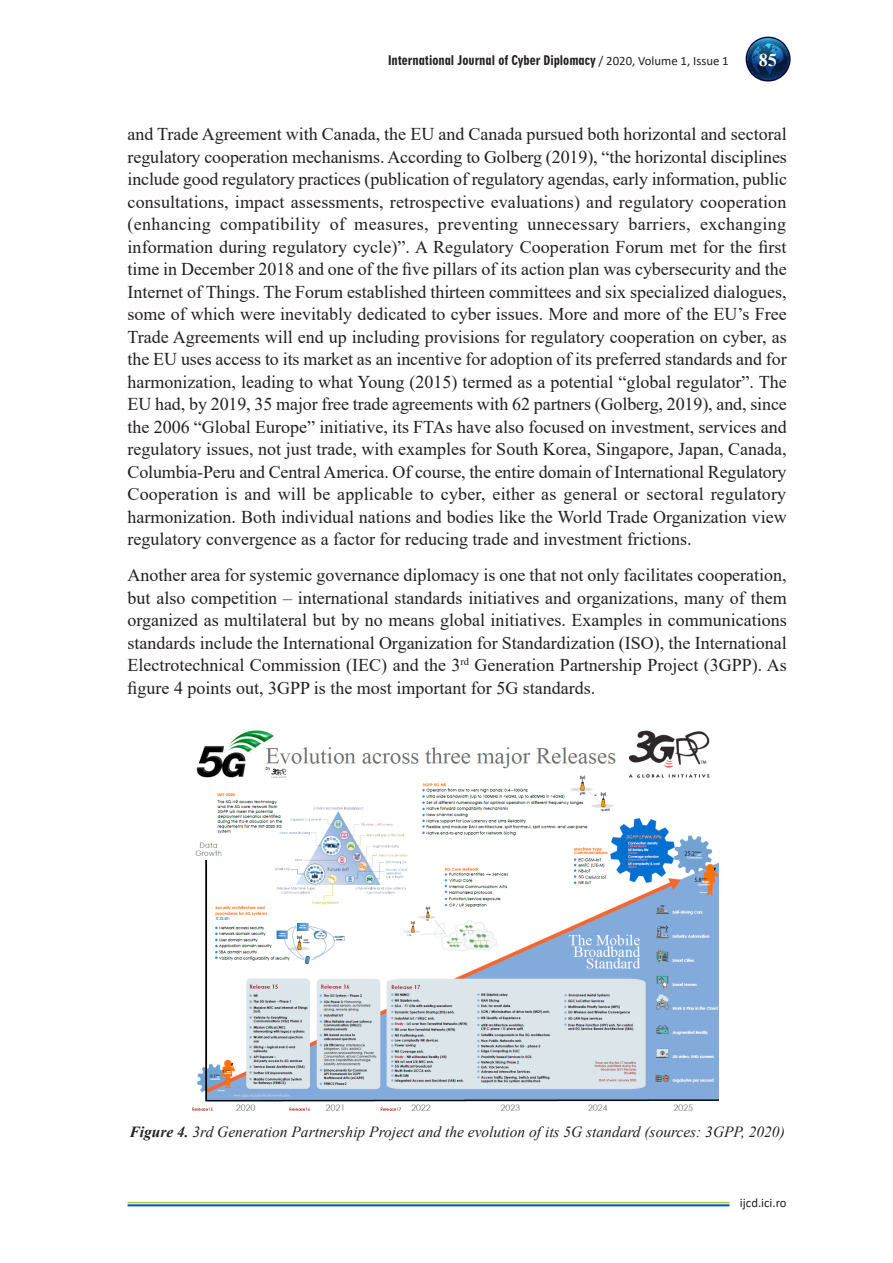
<style>
.page{position:relative;width:893px;height:1263px;background:#fff}
.page>*{position:absolute;margin:0;border:0;box-sizing:border-box;transform-origin:0 0}
.Body{font:18px/22.5px "Times New Roman";color:#231f20;text-align:justify}
.t1{font:700 18px "Times New Roman";color:#fff}
.Figure{font:italic 15.45px "Times New Roman";color:#231f20}
.t2{font:12.75px "Geometric 706 BT Black Condensed B";color:#231f20}
.t3{font:12.75px "Calibri";color:#231f20}
.s1{font-family:"Calibri"}
.s2{font-weight:700}
</style>
<div class="page">
<img style="left:745px;top:36px;width:46px;height:46px">
<hr style="left:128px;top:1202px;width:601px;height:1px;background:#a7ce38">
<hr style="left:128px;top:1204px;width:601px;height:2px;background:#15c">
<img style="left:191px;top:730px;width:528px;height:381px">
<p class="t2" style="left:388px;top:52px;width:342px">International Journal of Cyber Diplomacy <span class="s1">/ 2020, Volume 1, Issue 1</span></p>
<p class="t1" style="left:759px;top:47px;width:19px">85</p>
<p class="Body" style="left:128px;top:122px;width:661px">and Trade Agreement with Canada, the EU and Canada pursued both horizontal and sectoral regulatory cooperation mechanisms. According to Golberg (2019), “the horizontal disciplines include good regulatory practices (publication of regulatory agendas, early information, public consultations, impact assessments, retrospective evaluations) and regulatory cooperation (enhancing compatibility of measures, preventing unnecessary barriers, exchanging information during regulatory cycle)”. A Regulatory Cooperation Forum met for the first time in December 2018 and one of the five pillars of its action plan was cybersecurity and the Internet of Things. The Forum established thirteen committees and six specialized dialogues, some of which were inevitably dedicated to cyber issues. More and more of the EU’s Free Trade Agreements will end up including provisions for regulatory cooperation on cyber, as the EU uses access to its market as an incentive for adoption of its preferred standards and for harmonization, leading to what Young (2015) termed as a potential “global regulator”. The EU had, by 2019, 35 major free trade agreements with 62 partners (Golberg, 2019), and, since the 2006 “Global Europe” initiative, its FTAs have also focused on investment, services and regulatory issues, not just trade, with examples for South Korea, Singapore, Japan, Canada, Columbia-Peru and Central America. Of course, the entire domain of International Regulatory Cooperation is and will be applicable to cyber, either as general or sectoral regulatory harmonization. Both individual nations and bodies like the World Trade Organization view regulatory convergence as a factor for reducing trade and investment frictions.</p>
<p class="Body" style="left:128px;top:563px;width:661px">Another area for systemic governance diplomacy is one that not only facilitates cooperation, but also competition – international standards initiatives and organizations, many of them organized as multilateral but by no means global initiatives. Examples in communications standards include the International Organization for Standardization (ISO), the International Electrotechnical Commission (IEC) and the 3<sup>rd</sup> Generation Partnership Project (3GPP). As figure 4 points out, 3GPP is the most important for 5G standards.</p>
<p class="Figure" style="left:129px;top:1121px;width:657px"><span class="s2">Figure 4.</span> 3rd Generation Partnership Project and the evolution of its 5G standard (sources: 3GPP, 2020)</p>
<p class="t3" style="left:740px;top:1194px;width:48px">ijcd.ici.ro</p>
</div>
